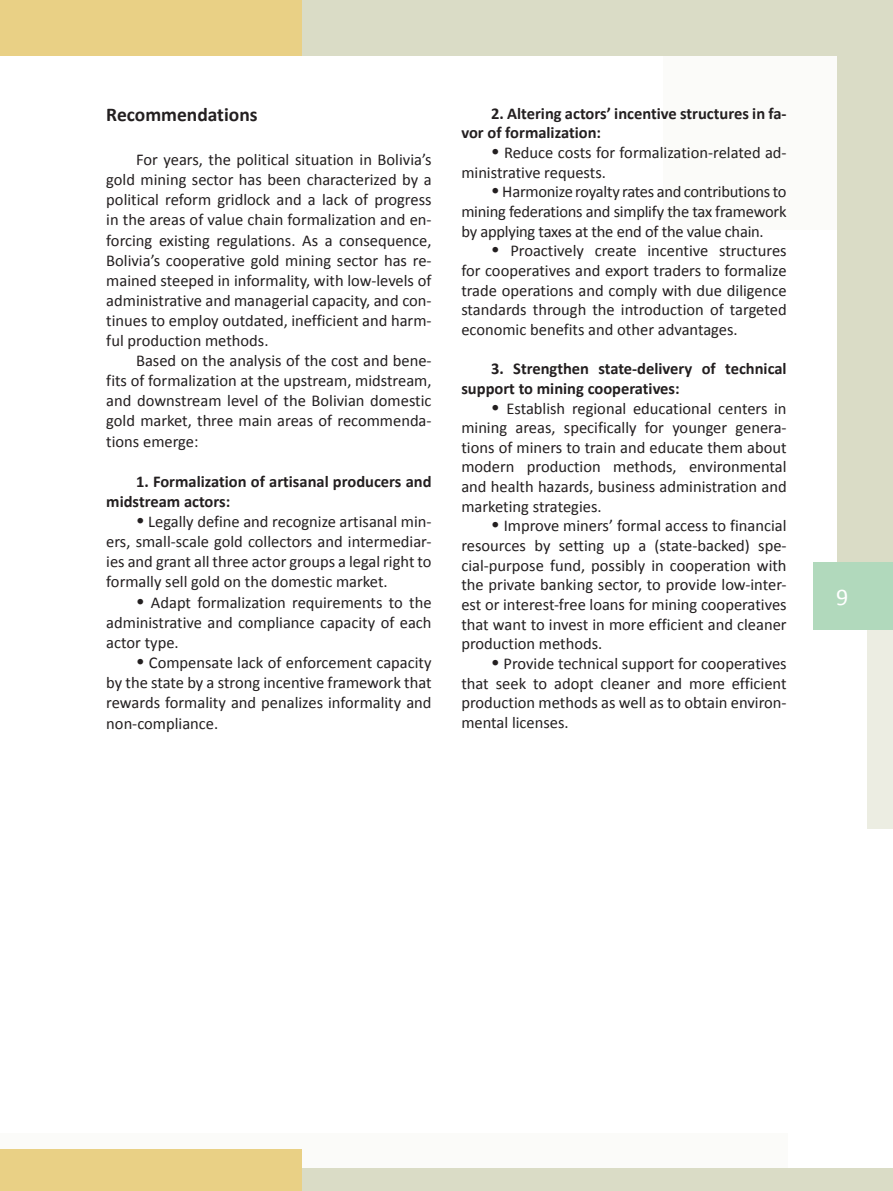
<style>
.page{position:relative;width:893px;height:1191px;background:#fff}
.page>*{position:absolute;margin:0;border:0;box-sizing:border-box;transform-origin:0 0}
.t1{font:24px "Calibri";color:#fff}
.t2{font:700 19.5px "Calibri";color:#231f20}
.t3{font:16.5px/20.1px "Calibri";color:#231f20;text-align:justify}
.t4{font:700 16.5px/19.6px "Calibri";color:#231f20}
.s1{font-family:"Janson Text"}
</style>
<div class="page">
<div style="left:664px;top:0;width:229px;height:230px;background:#fbfbf9"></div>
<div style="left:0;top:1132px;width:788px;height:59px;background:#fbfbf9"></div>
<div style="left:867px;top:547px;width:26px;height:281px;background:#ecede2"></div>
<div style="left:0;top:0;width:302px;height:55px;background:#e9d085"></div>
<div style="left:302px;top:0;width:591px;height:55px;background:#dadcc6"></div>
<div style="left:838px;top:0;width:55px;height:591px;background:#dadcc6"></div>
<div style="left:0;top:1167px;width:893px;height:24px;background:#dadcc6"></div>
<div style="left:0;top:1149px;width:302px;height:42px;background:#e9d085"></div>
<div style="left:813px;top:561px;width:80px;height:68px;background:#b1d9bc"></div>
<p class="t2" style="left:106px;top:102px;width:153px">Recommendations</p>
<p class="t3" style="left:106px;top:150px;width:327px;text-indent:30px">For years, the political situation in Bolivia’s gold mining sector has been characterized by a political reform gridlock and a lack of progress in the areas of value chain formalization and en&shy;forcing existing regulations. As a consequence, Bolivia’s cooperative gold mining sector has re&shy;mained steeped in informality, with low-levels of administrative and managerial capacity, and con&shy;tinues to employ outdated, inefficient and harm&shy;ful production methods.</p>
<p class="t3" style="left:106px;top:351px;width:327px;text-indent:30px">Based on the analysis of the cost and bene&shy;fits of formalization at the upstream, midstream, and downstream level of the Bolivian domestic gold market, three main areas of recommenda&shy;tions emerge:</p>
<p class="t4" style="left:106px;top:471px;width:327px;line-height:20.1px;text-indent:30px">1. Formalization of artisanal producers and midstream actors:</p>
<p class="t3" style="left:106px;top:511px;width:327px;text-indent:30px"><span class="s1">•</span> Legally define and recognize artisanal min&shy;ers, small-scale gold collectors and intermediar&shy;ies and grant all three actor groups a legal right to formally sell gold on the domestic market.</p>
<p class="t3" style="left:106px;top:592px;width:327px;text-indent:30px"><span class="s1">•</span> Adapt formalization requirements to the administrative and compliance capacity of each actor type.</p>
<p class="t3" style="left:106px;top:652px;width:327px;text-indent:30px"><span class="s1">•</span> Compensate lack of enforcement capacity by the state by a strong incentive framework that rewards formality and penalizes informality and non-compliance.</p>
<p class="t4" style="left:461px;top:103px;width:327px;text-indent:30px">2. Altering actors’ incentive structures in fa&shy;vor of formalization:</p>
<p class="t3" style="left:461px;top:143px;width:327px;line-height:19.6px;text-indent:30px"><span class="s1">•</span> Reduce costs for formalization-related ad&shy;ministrative requests.</p>
<p class="t3" style="left:461px;top:182px;width:327px;line-height:19.6px;text-indent:30px"><span class="s1">•</span> Harmonize royalty rates and contributions to mining federations and simplify the tax framework by applying taxes at the end of the value chain.</p>
<p class="t3" style="left:461px;top:241px;width:327px;line-height:19.6px;text-indent:30px"><span class="s1">•</span> Proactively create incentive structures for cooperatives and export traders to formalize trade operations and comply with due diligence standards through the introduction of targeted economic benefits and other advantages.</p>
<p class="t4" style="left:461px;top:359px;width:327px;text-indent:30px">3. Strengthen state-delivery of technical support to mining cooperatives:</p>
<p class="t3" style="left:461px;top:398px;width:327px;line-height:19.6px;text-indent:30px"><span class="s1">•</span> Establish regional educational centers in mining areas, specifically for younger genera&shy;tions of miners to train and educate them about modern production methods, environmental and health hazards, business administration and marketing strategies.</p>
<p class="t3" style="left:461px;top:516px;width:327px;line-height:19.6px;text-indent:30px"><span class="s1">•</span> Improve miners’ formal access to financial resources by setting up a (state-backed) spe&shy;cial-purpose fund, possibly in cooperation with the private banking sector, to provide low-inter&shy;est or interest-free loans for mining cooperatives that want to invest in more efficient and cleaner production methods.</p>
<p class="t3" style="left:461px;top:654px;width:327px;line-height:19.6px;text-indent:30px"><span class="s1">•</span> Provide technical support for cooperatives that seek to adopt cleaner and more efficient production methods as well as to obtain environ&shy;mental licenses.</p>
<h1 class="t1" style="left:836px;top:581px;width:14px">9</h1>
</div>
